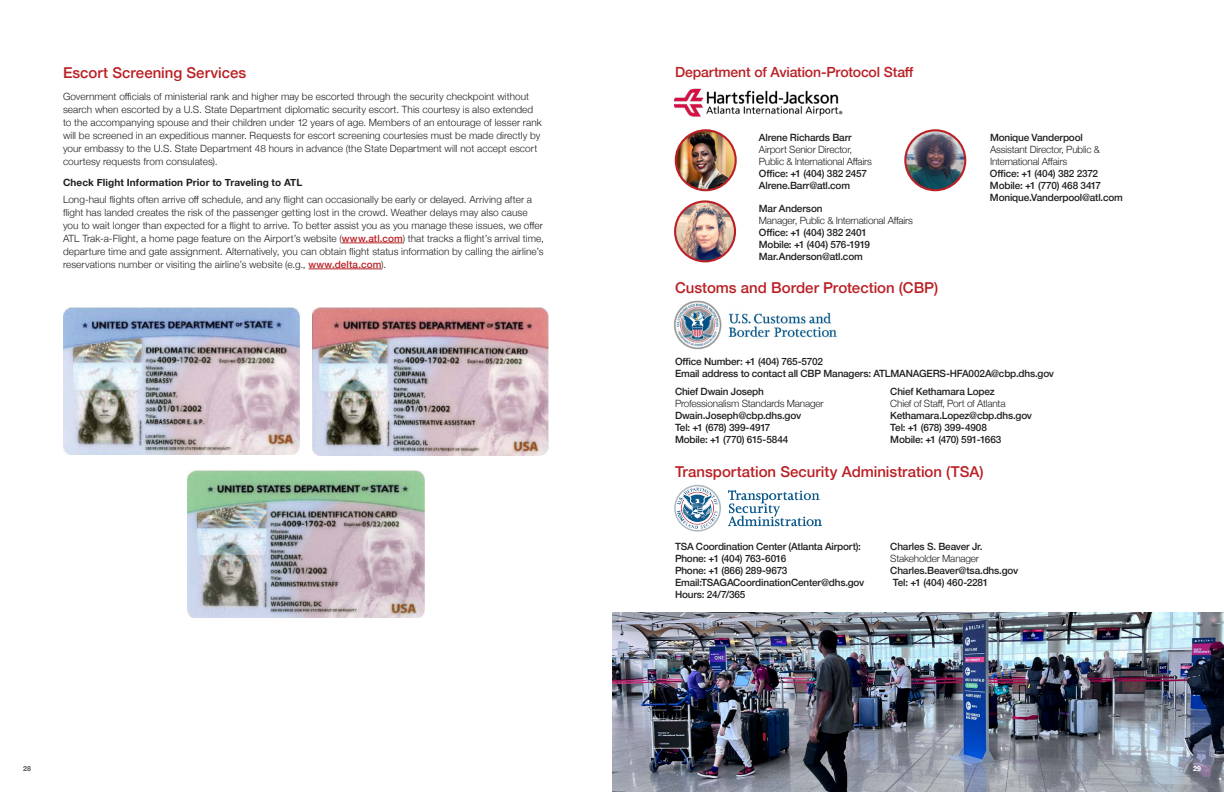
<style>
.page{position:relative;width:1224px;height:792px;background:#fff}
.page>*{position:absolute;margin:0;border:0;box-sizing:border-box;transform-origin:0 0}
.Red_Subhead{font:500 15px "Helvetica Neue";color:#ba2025}
.t1{font:500 14px "Helvetica Neue";letter-spacing:-.01em;color:#ba2025}
.Body{font:300 10px/13px "Helvetica Neue";letter-spacing:.005em;color:#231f20}
.t2{font:500 10px/12px "Helvetica Neue";letter-spacing:-.015em;color:#231f20}
.Body-2{font:300 10px/12px "Helvetica Neue";letter-spacing:-.02em;color:#231f20}
.Body-3{font:300 10px "Helvetica Neue";letter-spacing:-.015em;color:#231f20}
.Black_Subhead_2{font:700 10px "Helvetica Neue";letter-spacing:.01em;color:#231f20}
.t3{font:700 7px "Helvetica Neue";color:#57585a}
.t4{font:700 7px "Helvetica Neue";color:#fff}
.s1{font-weight:500;color:#ba2025}
</style>
<div class="page">
<hr style="left:342px;top:243px;width:61px;height:1px;background:#ba2025">
<hr style="left:308px;top:269px;width:73px;height:1px;background:#ba2025">
<img style="left:63px;top:307px;width:236px;height:148px">
<img style="left:313px;top:307px;width:236px;height:148px">
<img style="left:188px;top:470px;width:236px;height:148px">
<img style="left:673px;top:300px;width:164px;height:50px">
<img style="left:676px;top:130px;width:60px;height:60px;border-radius:30px">
<div style="left:675px;top:129px;width:62px;height:62px;border:2px solid #ba2025;border-radius:50%"></div>
<img style="left:675px;top:201px;width:60px;height:60px;border-radius:30px">
<div style="left:674px;top:200px;width:62px;height:62px;border:2px solid #ba2025;border-radius:50%"></div>
<img style="left:906px;top:131px;width:59px;height:59px">
<div style="left:904px;top:129px;width:62px;height:62px;border:2px solid #ba2025;border-radius:50%"></div>
<img style="left:674px;top:88px;width:169px;height:29px">
<svg style="left:674px;top:485px;width:47px;height:47px"></svg>
<svg style="left:728px;top:490px;width:94px;height:36px"></svg>
<svg style="left:675px;top:486px;width:45px;height:44px"></svg>
<img style="left:612px;top:612px;width:612px;height:180px">
<p class="Red_Subhead" style="left:63px;top:60px;width:185px">Escort Screening Services</p>
<p class="Body" style="left:63px;top:89px;width:480px">Government officials of ministerial rank and higher may be escorted through the security checkpoint without search when escorted by a U.S. State Department diplomatic security escort. This courtesy is also extended to the accompanying spouse and their children under 12 years of age. Members of an entourage of lesser rank will be screened in an expeditious manner. Requests for escort screening courtesies must be made directly by your embassy to the U.S. State Department 48 hours in advance (the State Department will not accept escort courtesy requests from consulates).</p>
<p class="Black_Subhead_2" style="left:63px;top:174px;width:241px">Check Flight Information Prior to Traveling to ATL</p>
<p class="Body" style="left:63px;top:192px;width:482px">Long-haul flights often arrive off schedule, and any flight can occasionally be early or delayed. Arriving after a flight has landed creates the risk of the passenger getting lost in the crowd. Weather delays may also cause you to wait longer than expected for a flight to arrive. To better assist you as you manage these issues, we offer ATL Trak-a-Flight, a home page feature on the Airport’s website (<span class="s1">www.atl.com</span>) that tracks a flight’s arrival time, departure time and gate assignment. Alternatively, you can obtain flight status information by calling the airline’s reservations number or visiting the airline’s website (e.g., <span class="s1">www.delta.com</span>).</p>
<p class="t1" style="left:675px;top:60px;width:240px">Department of Aviation-Protocol Staff</p>
<p class="t2" style="left:759px;top:131px;width:94px">Alrene Richards Barr</p>
<p class="Body-2" style="left:759px;top:143px;width:115px">Airport Senior Director,<br>Public &amp; International Affairs</p>
<p class="t2" style="left:759px;top:167px;width:110px">Office: +1 (404) 382 2457</p>
<p class="t2" style="left:759px;top:179px;width:93px">Alrene.Barr@atl.com</p>
<p class="t2" style="left:759px;top:202px;width:65px">Mar Anderson</p>
<p class="Body-2" style="left:759px;top:214px;width:156px">Manager, Public &amp; International Affairs</p>
<p class="t2" style="left:759px;top:226px;width:110px">Office: +1 (404) 382 2401</p>
<p class="t2" style="left:759px;top:238px;width:113px">Mobile: +1 (404) 576-1919</p>
<p class="t2" style="left:759px;top:250px;width:105px">Mar.Anderson@atl.com</p>
<p class="Red_Subhead" style="left:675px;top:275px;width:265px">Customs and Border Protection (CBP)</p>
<p class="t2" style="left:990px;top:131px;width:94px">Monique Vanderpool</p>
<p class="Body-2" style="left:990px;top:143px;width:112px">Assistant Director, Public &amp;<br>International Affairs</p>
<p class="t2" style="left:990px;top:167px;width:110px">Office: +1 (404) 382 2372</p>
<p class="t2" style="left:990px;top:179px;width:113px">Mobile: +1 (770) 468 3417</p>
<p class="t2" style="left:990px;top:191px;width:134px">Monique.Vanderpool@atl.com</p>
<p class="t2" style="left:675px;top:354px;width:149px">Office Number: +1 (404) 765-5702</p>
<p class="t2" style="left:675px;top:366px;width:381px">Email address to contact all CBP Managers: ATLMANAGERS-HFA002A@cbp.dhs.gov</p>
<p class="t2" style="left:675px;top:385px;width:90px">Chief Dwain Joseph</p>
<p class="Body-3" style="left:675px;top:396px;width:150px">Professionalism Standards Manager</p>
<p class="t2" style="left:675px;top:409px;width:128px">Dwain.Joseph@cbp.dhs.gov<br>Tel: +1 (678) 399-4917</p>
<p class="t2" style="left:675px;top:433px;width:115px">Mobile: +1 (770) 615-5844</p>
<p class="t2" style="left:890px;top:385px;width:106px">Chief Kethamara Lopez</p>
<p class="Body-2" style="left:890px;top:397px;width:117px">Chief of Staff, Port of Atlanta</p>
<p class="t2" style="left:890px;top:409px;width:143px">Kethamara.Lopez@cbp.dhs.gov<br>Tel: +1 (678) 399-4908</p>
<p class="t2" style="left:890px;top:433px;width:113px">Mobile: +1 (470) 591-1663</p>
<p class="Red_Subhead" style="left:675px;top:460px;width:310px">Transportation Security Administration (TSA)</p>
<p class="t2" style="left:675px;top:539px;width:188px">TSA Coordination Center (Atlanta Airport):<br>Phone: +1 (404) 763-6016</p>
<p class="t2" style="left:675px;top:563px;width:114px">Phone: +1 (866) 289-9673</p>
<p class="t2" style="left:675px;top:575px;width:191px">Email:TSAGACoordinationCenter@dhs.gov</p>
<p class="t2" style="left:675px;top:587px;width:72px">Hours: 24/7/365</p>
<p class="t2" style="left:890px;top:539px;width:94px">Charles S. Beaver Jr.</p>
<p class="Body-3" style="left:890px;top:550px;width:90px">Stakeholder Manager</p>
<p class="t2" style="left:890px;top:563px;width:129px">Charles.Beaver@tsa.dhs.gov</p>
<p class="t2" style="left:893px;top:575px;width:97px">Tel: +1 (404) 460-2281</p>
<p class="t3" style="left:23px;top:763px;width:9px">28</p>
<p class="t4" style="left:1193px;top:763px;width:9px">29</p>
</div>
